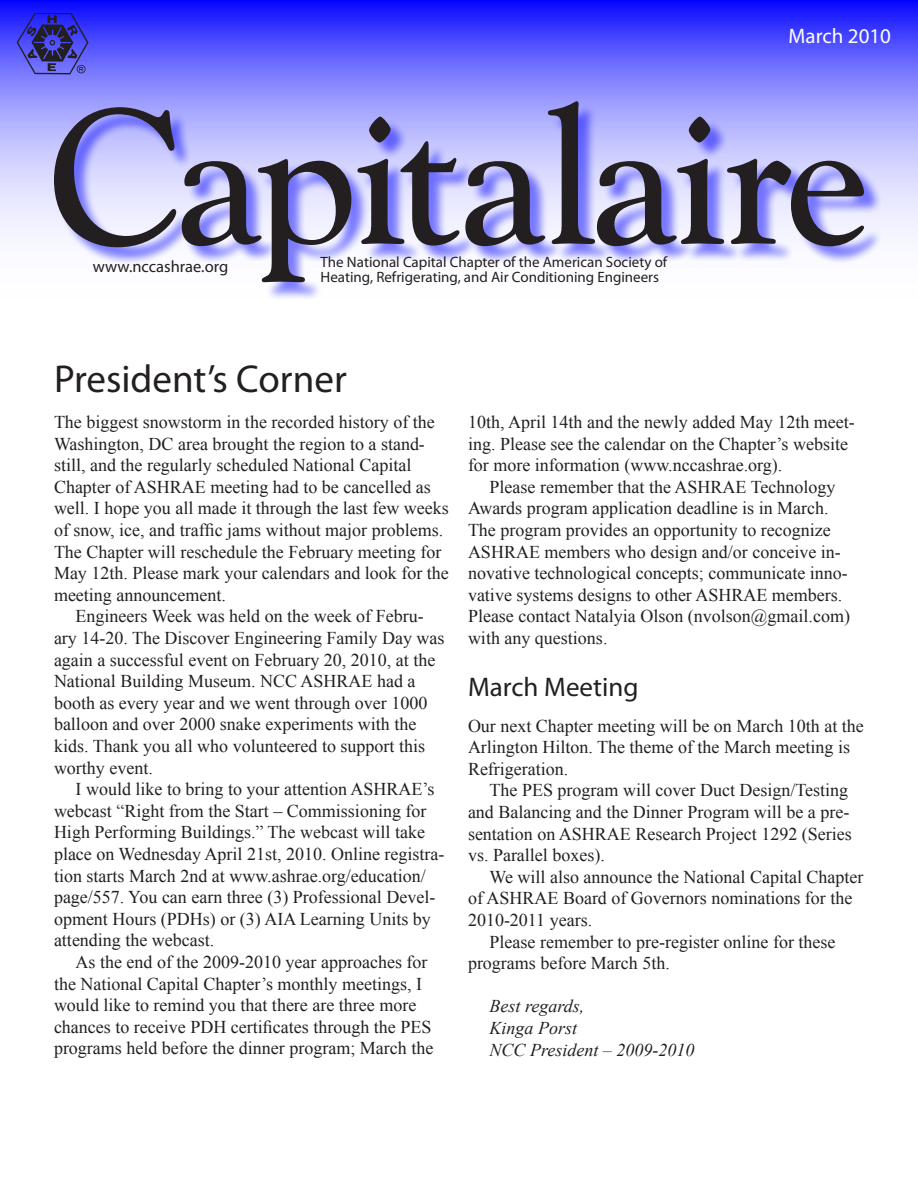
<style>
.page{position:relative;width:918px;height:1188px;background:#fff}
.page>*{position:absolute;margin:0;border:0;box-sizing:border-box;transform-origin:0 0}
.t1{font:39px "Myriad Pro";color:#231f20}
._3_subhead{font:27px "Myriad Pro";color:#231f20}
.t2{font:21px "Myriad Pro";color:#fff}
._2_Body_text{font:18px/21.6px "Times New Roman";color:#231f20}
._1_Body_First{font:18px/21.6px "Times New Roman";color:#231f20}
._2_Body_text-2{font:italic 18px "Times New Roman";color:#231f20}
.t3{font:16.5px "Myriad Pro";color:#231f20}
.t4{font:15px/15px "Myriad Pro";color:#231f20}
</style>
<div class="page">
<svg style="left:1px;top:1px;width:916px;height:234px"></svg>
<div style="left:56px;top:104px;width:826px;height:196px;background:#00f;opacity:.5"></div>
<svg style="left:54px;top:107px;width:122px;height:140px"></svg>
<svg style="left:182px;top:159px;width:169px;height:123px"></svg>
<svg style="left:357px;top:117px;width:102px;height:129px"></svg>
<svg style="left:465px;top:101px;width:399px;height:145px"></svg>
<img style="left:17px;top:14px;width:71px;height:60px">
<p class="t3" style="left:93px;top:257px;width:137px">www.nccashrae.org</p>
<p class="t4" style="left:321px;top:254px;width:348px">The National Capital Chapter of the American Society of<br>Heating, Refrigerating, and Air Conditioning Engineers</p>
<p class="t2" style="left:789px;top:23px;width:104px">March 2010</p>
<p class="t1" style="left:54px;top:355px;width:294px">President’s Corner</p>
<p class="_1_Body_First" style="left:54px;top:411px;width:396px">The biggest snowstorm in the recorded history of the Washington, DC area brought the region to a stand&shy;still, and the regularly scheduled National Capital Chapter of ASHRAE meeting had to be cancelled as well. I hope you all made it through the last few weeks of snow, ice, and traffic jams without major problems.<br>The Chapter will reschedule the February meeting for May 12th. Please mark your calendars and look for the meeting announcement.</p>
<p class="_2_Body_text" style="left:54px;top:605px;width:392px;text-indent:22px">Engineers Week was held on the week of Febru&shy;ary 14-20. The Discover Engineering Family Day was again a successful event on February 20, 2010, at the National Building Museum. NCC ASHRAE had a booth as every year and we went through over 1000 balloon and over 2000 snake experiments with the kids. Thank you all who volunteered to support this worthy event.</p>
<p class="_2_Body_text" style="left:54px;top:778px;width:392px;text-indent:22px">I would like to bring to your attention ASHRAE’s webcast “Right from the Start – Commissioning for High Performing Buildings.” The webcast will take place on Wednesday April 21st, 2010. Online registra&shy;tion starts March 2nd at www.ashrae.org/education/ page/557. You can earn three (3) Professional Devel&shy;opment Hours (PDHs) or (3) AIA Learning Units by attending the webcast.</p>
<p class="_2_Body_text" style="left:54px;top:951px;width:381px;text-indent:22px">As the end of the 2009-2010 year approaches for the National Capital Chapter’s monthly meetings, I would like to remind you that there are three more chances to receive PDH certificates through the PES programs held before the dinner program; March the</p>
<p class="_2_Body_text" style="left:468px;top:411px;width:388px">10th, April 14th and the newly added May 12th meet&shy;ing. Please see the calendar on the Chapter’s website for more information (www.nccashrae.org).</p>
<p class="_2_Body_text" style="left:468px;top:476px;width:384px;text-indent:22px">Please remember that the ASHRAE Technology Awards program application deadline is in March.<br>The program provides an opportunity to recognize ASHRAE members who design and/or conceive in&shy;novative technological concepts; communicate inno&shy;vative systems designs to other ASHRAE members.<br>Please contact Natalyia Olson (nvolson@gmail.com) with any questions.</p>
<p class="_3_subhead" style="left:468px;top:670px;width:172px">March Meeting</p>
<p class="_1_Body_First" style="left:468px;top:714px;width:397px">Our next Chapter meeting will be on March 10th at the<br>Arlington Hilton. The theme of the March meeting is<br>Refrigeration.</p>
<p class="_2_Body_text" style="left:468px;top:779px;width:385px;text-indent:22px">The PES program will cover Duct Design/Testing and Balancing and the Dinner Program will be a pre&shy;sentation on ASHRAE Research Project 1292 (Series vs. Parallel boxes).</p>
<p class="_2_Body_text" style="left:468px;top:866px;width:397px;text-indent:22px">We will also announce the National Capital Chapter of ASHRAE Board of Governors nominations for the<br>2010-2011 years.</p>
<p class="_2_Body_text" style="left:468px;top:930px;width:369px;text-indent:22px">Please remember to pre-register online for these programs before March 5th.</p>
<p class="_2_Body_text-2" style="left:490px;top:994px;width:96px">Best regards,</p>
<p class="_2_Body_text-2" style="left:490px;top:1015px;width:89px">Kinga Porst</p>
<p class="_2_Body_text-2" style="left:490px;top:1037px;width:206px">NCC President – 2009-2010</p>
</div>
